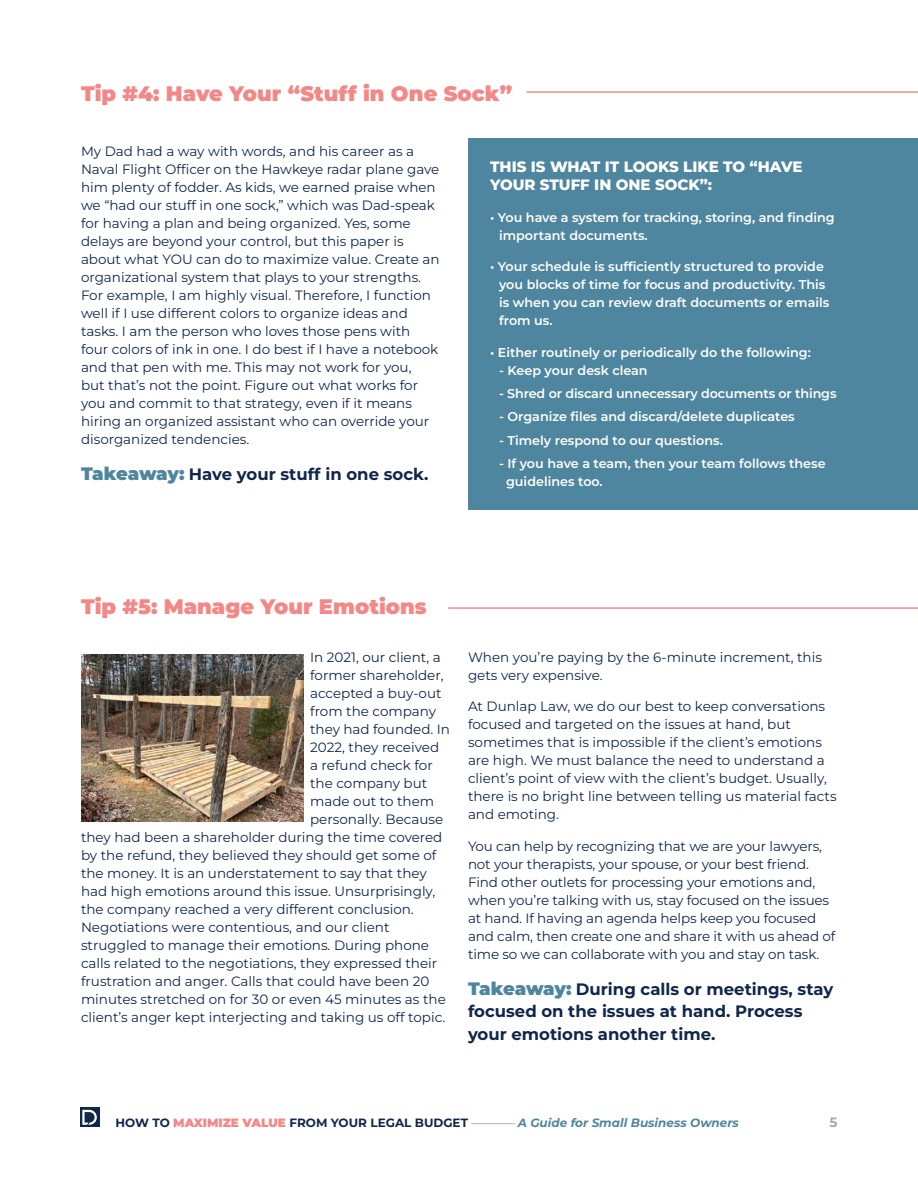
<style>
.page{position:relative;width:918px;height:1188px;background:#fff}
.page>*{position:absolute;margin:0;border:0;box-sizing:border-box;transform-origin:0 0}
.t1{font:900 21px "Montserrat";color:#f38886}
.body_text_3{font:700 16.5px/22.5px "Montserrat";color:#10274a}
.sidenote_paragraph{font:800 15px/18px "Montserrat";color:#fff}
.body_text_3-2{font:13.5px/18px "Montserrat";color:#10274a}
.t2{font:700 13.5px "Montserrat";color:#aaa9a8}
.sidenote_paragraph-2{font:600 12.75px/18px "Montserrat";color:#fff}
.t3{font:italic 700 12px "Montserrat";color:#4f869f}
.s1{font-weight:900;font-size:18px;color:#4f869f}
.s2{font-style:normal;color:#10274a}
.s3{font-weight:900;font-style:normal;color:#f38886}
.s4{font-weight:500;font-style:normal;color:#aaa9a8}
</style>
<div class="page">
<div style="left:80px;top:1108px;width:19px;height:19px;background:#11274a"></div>
<svg style="left:82px;top:1110px;width:15px;height:15px"></svg>
<img style="left:81px;top:654px;width:222px;height:167px">
<hr style="left:448px;top:607px;width:470px;height:2px;background:#f38886">
<div style="left:468px;top:138px;width:450px;height:372px;background:#4f869f"></div>
<hr style="left:526px;top:91px;width:392px;height:2px;background:#f38886">
<p class="t1" style="left:81px;top:80px;width:433px">Tip #4: Have Your “Stuff in One Sock”</p>
<p class="body_text_3-2" style="left:81px;top:142px;width:360px">My Dad had a way with words, and his career as a Naval Flight Officer on the Hawkeye radar plane gave him plenty of fodder. As kids, we earned praise when we “had our stuff in one sock,” which was Dad-speak for having a plan and being organized. Yes, some delays are beyond your control, but this paper is about what YOU can do to maximize value. Create an organizational system that plays to your strengths.<br>For example, I am highly visual. Therefore, I function well if I use different colors to organize ideas and tasks. I am the person who loves those pens with four colors of ink in one. I do best if I have a notebook and that pen with me. This may not work for you,<br>but that’s not the point. Figure out what works for you and commit to that strategy, even if it means hiring an organized assistant who can override your disorganized tendencies.</p>
<p class="body_text_3" style="left:81px;top:462px;width:349px"><span class="s1">Takeaway:</span> Have your stuff in one sock.</p>
<p class="sidenote_paragraph" style="left:490px;top:157px;width:314px">THIS IS WHAT IT LOOKS LIKE TO “HAVE<br>YOUR STUFF IN ONE SOCK”:</p>
<p class="sidenote_paragraph-2" style="left:499px;top:208px;width:337px;text-indent:-9px">• You have a system for tracking, storing, and finding important documents.</p>
<p class="sidenote_paragraph-2" style="left:499px;top:257px;width:332px;text-indent:-9px">• Your schedule is sufficiently structured to provide you blocks of time for focus and productivity. This is when you can review draft documents or emails from us.</p>
<p class="sidenote_paragraph-2" style="left:490px;top:343px;width:322px">• Either routinely or periodically do the following:</p>
<p class="sidenote_paragraph-2" style="left:499px;top:361px;width:150px">- Keep your desk clean</p>
<p class="sidenote_paragraph-2" style="left:499px;top:384px;width:339px">- Shred or discard unnecessary documents or things</p>
<p class="sidenote_paragraph-2" style="left:499px;top:408px;width:297px">- Organize files and discard/delete duplicates</p>
<p class="sidenote_paragraph-2" style="left:499px;top:431px;width:225px">- Timely respond to our questions.</p>
<p class="sidenote_paragraph-2" style="left:506px;top:454px;width:321px;text-indent:-7px">- If you have a team, then your team follows these guidelines too.</p>
<p class="t1" style="left:81px;top:593px;width:347px">Tip #5: Manage Your Emotions</p>
<p class="body_text_3-2" style="left:310px;top:648px;width:132px">In 2021, our client, a</p>
<p class="body_text_3-2" style="left:310px;top:666px;width:135px">former shareholder,</p>
<p class="body_text_3-2" style="left:310px;top:684px;width:133px">accepted a buy-out</p>
<p class="body_text_3-2" style="left:310px;top:702px;width:128px">from the company</p>
<p class="body_text_3-2" style="left:310px;top:720px;width:141px">they had founded. In</p>
<p class="body_text_3-2" style="left:310px;top:738px;width:131px">2022, they received</p>
<p class="body_text_3-2" style="left:310px;top:756px;width:124px">a refund check for</p>
<p class="body_text_3-2" style="left:310px;top:774px;width:119px">the company but</p>
<p class="body_text_3-2" style="left:310px;top:792px;width:125px">made out to them</p>
<p class="body_text_3-2" style="left:310px;top:810px;width:135px">personally. Because</p>
<p class="body_text_3-2" style="left:81px;top:828px;width:363px">they had been a shareholder during the time covered</p>
<p class="body_text_3-2" style="left:81px;top:846px;width:357px">by the refund, they believed they should get some of</p>
<p class="body_text_3-2" style="left:81px;top:864px;width:347px">the money. It is an understatement to say that they</p>
<p class="body_text_3-2" style="left:81px;top:882px;width:356px">had high emotions around this issue. Unsurprisingly,</p>
<p class="body_text_3-2" style="left:81px;top:900px;width:334px">the company reached a very different conclusion.</p>
<p class="body_text_3-2" style="left:81px;top:918px;width:310px">Negotiations were contentious, and our client</p>
<p class="body_text_3-2" style="left:81px;top:936px;width:350px">struggled to manage their emotions. During phone</p>
<p class="body_text_3-2" style="left:81px;top:954px;width:358px">calls related to the negotiations, they expressed their</p>
<p class="body_text_3-2" style="left:81px;top:972px;width:350px">frustration and anger. Calls that could have been 20</p>
<p class="body_text_3-2" style="left:81px;top:990px;width:366px">minutes stretched on for 30 or even 45 minutes as the</p>
<p class="body_text_3-2" style="left:81px;top:1008px;width:366px">client’s anger kept interjecting and taking us off topic.</p>
<p class="body_text_3-2" style="left:468px;top:648px;width:355px">When you’re paying by the 6-minute increment, this gets very expensive.</p>
<p class="body_text_3-2" style="left:468px;top:697px;width:370px">At Dunlap Law, we do our best to keep conversations focused and targeted on the issues at hand, but sometimes that is impossible if the client’s emotions are high. We must balance the need to understand a client’s point of view with the client’s budget. Usually, there is no bright line between telling us material facts and emoting.</p>
<p class="body_text_3-2" style="left:468px;top:837px;width:369px">You can help by recognizing that we are your lawyers, not your therapists, your spouse, or your best friend.<br>Find other outlets for processing your emotions and, when you’re talking with us, stay focused on the issues at hand. If having an agenda helps keep you focused and calm, then create one and share it with us ahead of time so we can collaborate with you and stay on task.</p>
<p class="body_text_3" style="left:468px;top:977px;width:367px"><span class="s1">Takeaway:</span> During calls or meetings, stay focused on the issues at hand. Process your emotions another time.</p>
<p class="t3" style="left:116px;top:1115px;width:625px"><span class="s2">HOW TO</span> <span class="s3">MAXIMIZE VALUE</span> <span class="s2">FROM YOUR LEGAL BUDGET</span> <span class="s4">––––––––</span> A Guide for Small Business Owners</p>
<p class="t2" style="left:830px;top:1113px;width:10px">5</p>
</div>
